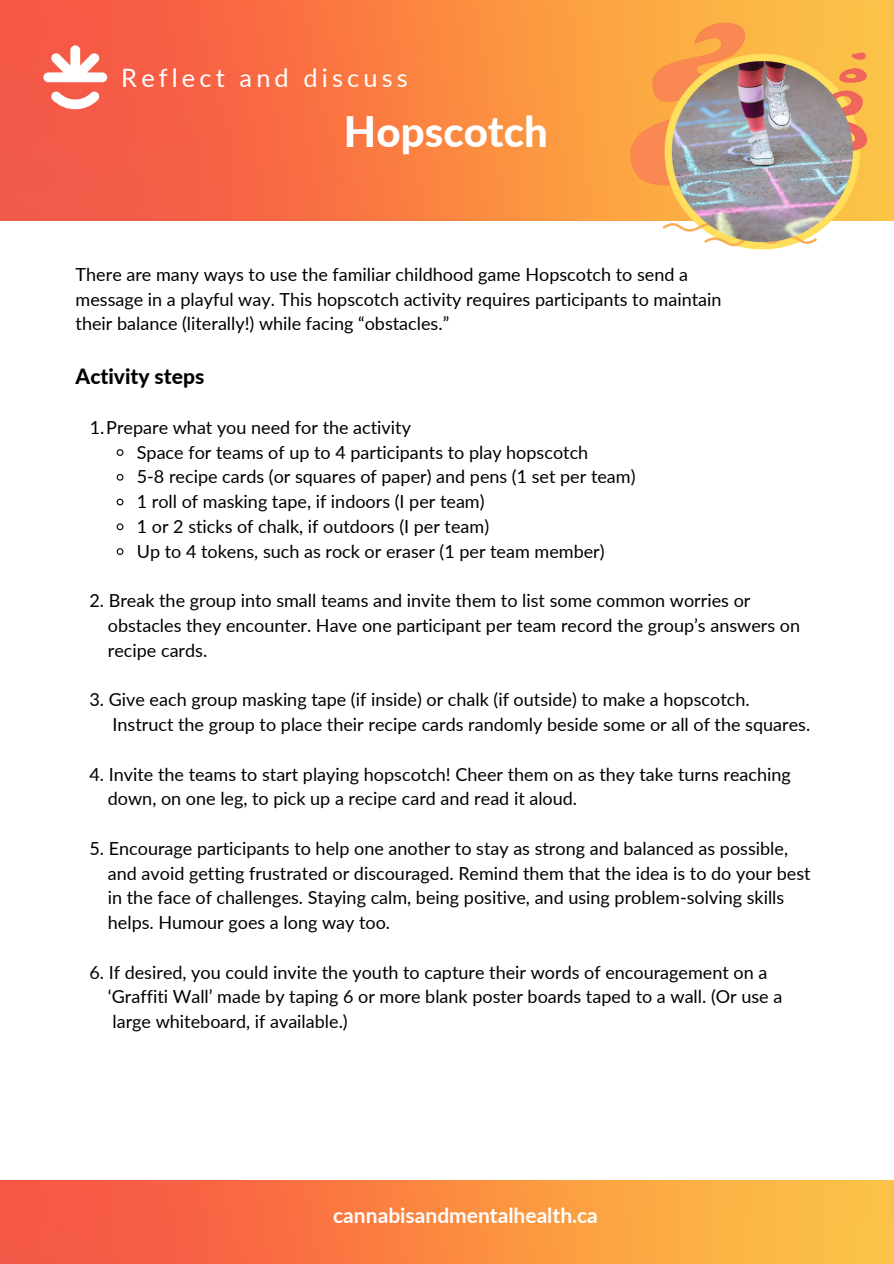
<style>
.page{position:relative;width:894px;height:1264px;background:#fff}
.page>*{position:absolute;margin:0;border:0;box-sizing:border-box;transform-origin:0 0}
.t1{font:800 42px "Lato";color:#fff}
.t2{font:25.35px "Lato";letter-spacing:.165em;color:#fff}
.t3{font:700 21px "Lato";color:#fff}
.t4{font:800 21px "Lato";color:#000}
.t5{font:18px "Lato";color:#000}
</style>
<div class="page">
<img style="left:0;top:1180px;width:893px;height:83px">
<img style="left:0;top:0;width:549px;height:221px">
<svg style="left:43px;top:45px;width:64px;height:37px"></svg>
<svg style="left:51px;top:91px;width:49px;height:18px"></svg>
<svg style="left:116px;top:449px;width:8px;height:7px"></svg>
<svg style="left:116px;top:473px;width:8px;height:8px"></svg>
<svg style="left:116px;top:498px;width:8px;height:8px"></svg>
<svg style="left:116px;top:523px;width:8px;height:8px"></svg>
<svg style="left:116px;top:548px;width:8px;height:7px"></svg>
<img style="left:549px;top:0;width:344px;height:250px">
<p class="t2" style="left:121px;top:62px;width:288px">Reflect and discuss</p>
<p class="t1" style="left:273px;top:105px;width:347px">Irony and injustice</p>
<h2 class="t1" style="left:344px;top:105px;width:205px">Hopscotch</h2>
<h1 class="t5" style="left:76px;top:263px;width:613px">There are many ways to use the familiar childhood game Hopscotch to send a</h1>
<p class="t5" style="left:76px;top:288px;width:647px">message in a playful way. This hopscotch activity requires participants to maintain</p>
<p class="t5" style="left:76px;top:312px;width:375px">their balance (literally!) while facing “obstacles.”</p>
<p class="t4" style="left:76px;top:364px;width:130px">Activity steps</p>
<h2 class="t5" style="left:90px;top:416px;width:323px">1.Prepare what you need for the activity</h2>
<h1 class="t5" style="left:137px;top:441px;width:453px">Space for teams of up to 4 participants to play hopscotch</h1>
<p class="t5" style="left:137px;top:465px;width:500px">5-8 recipe cards (or squares of paper) and pens (1 set per team)</p>
<p class="t5" style="left:137px;top:490px;width:349px">1 roll of masking tape, if indoors (I per team)</p>
<p class="t5" style="left:137px;top:515px;width:354px">1 or 2 sticks of chalk, if outdoors (I per team)</p>
<h3 class="t5" style="left:137px;top:540px;width:469px">Up to 4 tokens, such as rock or eraser (1 per team member)</h3>
<p class="t5" style="left:89px;top:589px;width:662px">2. Break the group into small teams and invite them to list some common worries or</p>
<p class="t5" style="left:108px;top:614px;width:693px">obstacles they encounter. Have one participant per team record the group’s answers on</p>
<p class="t5" style="left:108px;top:639px;width:101px">recipe cards.</p>
<p class="t5" style="left:89px;top:688px;width:661px">3. Give each group masking tape (if inside) or chalk (if outside) to make a hopscotch.</p>
<p class="t5" style="left:112px;top:713px;width:699px">Instruct the group to place their recipe cards randomly beside some or all of the squares.</p>
<p class="t5" style="left:89px;top:762px;width:702px">4. Invite the teams to start playing hopscotch! Cheer them on as they take turns reaching</p>
<p class="t5" style="left:108px;top:787px;width:470px">down, on one leg, to pick up a recipe card and read it aloud.</p>
<p class="t5" style="left:89px;top:837px;width:700px">5. Encourage participants to help one another to stay as strong and balanced as possible,</p>
<p class="t5" style="left:108px;top:861px;width:704px">and avoid getting frustrated or discouraged. Remind them that the idea is to do your best</p>
<p class="t5" style="left:108px;top:886px;width:677px">in the face of challenges. Staying calm, being positive, and using problem-solving skills</p>
<p class="t5" style="left:108px;top:911px;width:284px">helps. Humour goes a long way too.</p>
<p class="t5" style="left:89px;top:960px;width:679px">6. If desired, you could invite the youth to capture their words of encouragement on a</p>
<p class="t5" style="left:108px;top:985px;width:675px">‘Graffiti Wall’ made by taping 6 or more blank poster boards taped to a wall. (Or use a</p>
<p class="t5" style="left:112px;top:1010px;width:237px">large whiteboard, if available.)</p>
<p class="t3" style="left:333px;top:1202px;width:266px">cannabisandmentalhealth.ca</p>
</div>
